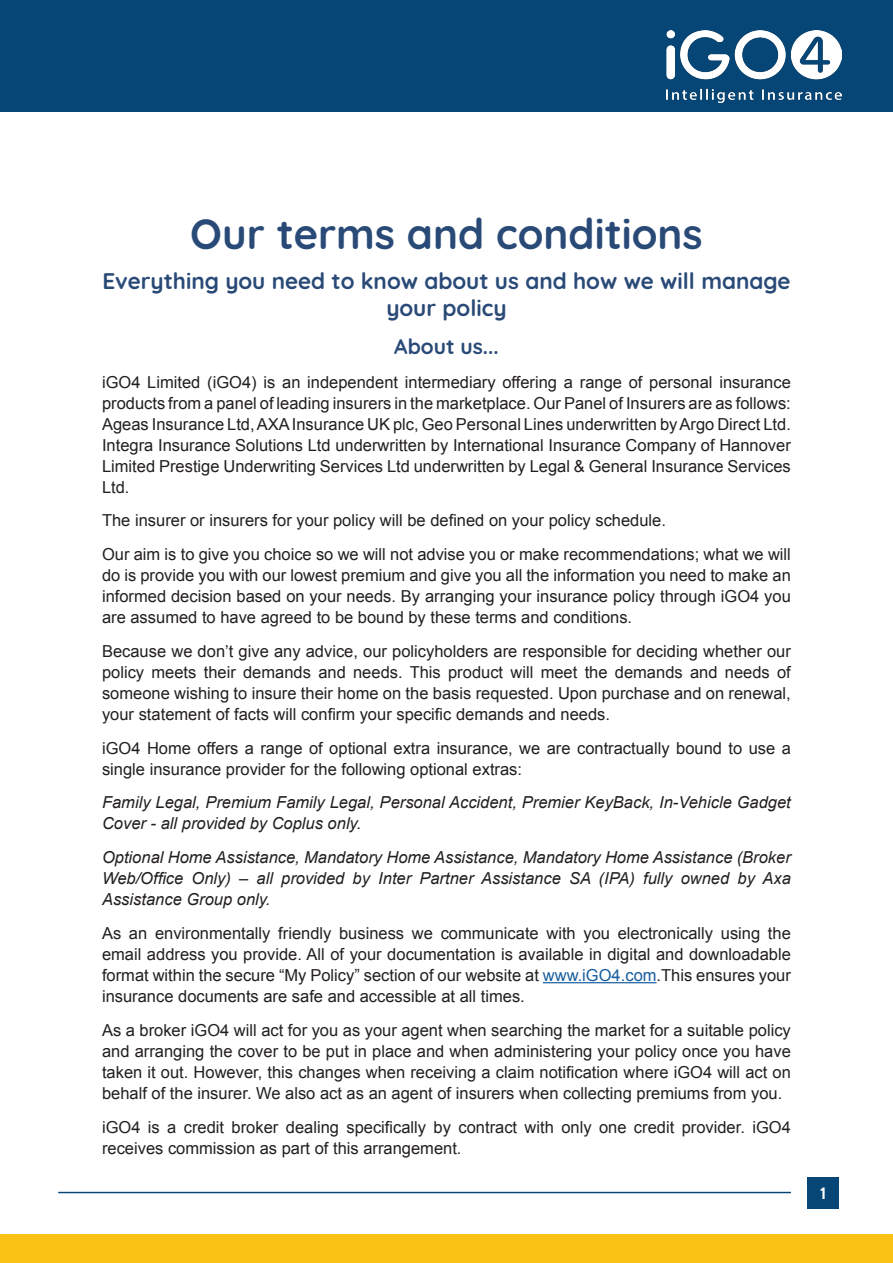
<style>
.page{position:relative;width:893px;height:1263px;background:#fff}
.page>*{position:absolute;margin:0;border:0;box-sizing:border-box;transform-origin:0 0}
.t1{font:700 42px "Quicksand";color:#294a77}
.Header_1{font:700 22.5px/27px "Quicksand";color:#294a77;text-align:center}
.Header_1-2{font:700 21px "Quicksand";color:#294a77}
.t2{font:16.5px/21px "Arial";color:#231f20;text-align:justify}
.t3{font:italic 16.5px/21px "Arial";color:#231f20}
.t4{font:700 16.5px "Brandon Text";color:#fff}
.s1{color:#175d9e}
</style>
<div class="page">
<div style="left:0;top:0;width:893px;height:112px;background:#054676"></div>
<img style="left:666px;top:30px;width:175px;height:72px">
<div style="left:0;top:1234px;width:893px;height:29px;background:#fac214"></div>
<div style="left:807px;top:1177px;width:32px;height:32px;background:#054676"></div>
<hr style="left:58px;top:1192px;width:733px;height:1px;background:#054676">
<hr style="left:543px;top:982px;width:114px;height:1px;background:#175d9e">
<p class="t1" style="left:190px;top:199px;width:514px">Our terms and conditions</p>
<p class="Header_1" style="left:103px;top:265px;width:689px">Everything you need to know about us and how we will manage your policy</p>
<p class="Header_1-2" style="left:394px;top:329px;width:106px">About us...</p>
<p class="t2" style="left:102px;top:371px;width:690px">iGO4 Limited (iGO4) is an independent intermediary offering a range of personal insurance products from a panel of leading insurers in the marketplace. Our Panel of Insurers are as follows:<br>Ageas Insurance Ltd, AXA Insurance UK plc, Geo Personal Lines underwritten by Argo Direct Ltd.<br>Integra Insurance Solutions Ltd underwritten by International Insurance Company of Hannover Limited Prestige Underwriting Services Ltd underwritten by Legal &amp; General Insurance Services Ltd.</p>
<p class="t2" style="left:102px;top:510px;width:565px">The insurer or insurers for your policy will be defined on your policy schedule.</p>
<p class="t2" style="left:102px;top:544px;width:690px">Our aim is to give you choice so we will not advise you or make recommendations; what we will do is provide you with our lowest premium and give you all the information you need to make an informed decision based on your needs. By arranging your insurance policy through iGO4 you are assumed to have agreed to be bound by these terms and conditions.</p>
<p class="t2" style="left:102px;top:640px;width:690px">Because we don’t give any advice, our policyholders are responsible for deciding whether our policy meets their demands and needs. This product will meet the demands and needs of someone wishing to insure their home on the basis requested. Upon purchase and on renewal, your statement of facts will confirm your specific demands and needs.</p>
<p class="t2" style="left:102px;top:737px;width:690px">iGO4 Home offers a range of optional extra insurance, we are contractually bound to use a single insurance provider for the following optional extras:</p>
<p class="t3" style="left:102px;top:792px;width:690px">Family Legal, Premium Family Legal, Personal Accident, Premier KeyBack, In-Vehicle Gadget<br>Cover - all provided by Coplus only.</p>
<p class="t3" style="left:102px;top:847px;width:690px;text-align:justify">Optional Home Assistance, Mandatory Home Assistance, Mandatory Home Assistance (Broker Web/Office Only) – all provided by Inter Partner Assistance SA (IPA) fully owned by Axa Assistance Group only.</p>
<p class="t2" style="left:102px;top:922px;width:690px">As an environmentally friendly business we communicate with you electronically using the email address you provide. All of your documentation is available in digital and downloadable format within the secure “My Policy” section of our website at <span class="s1">www.iGO4.com</span>.This ensures your insurance documents are safe and accessible at all times.</p>
<p class="t2" style="left:102px;top:1019px;width:690px">As a broker iGO4 will act for you as your agent when searching the market for a suitable policy and arranging the cover to be put in place and when administering your policy once you have taken it out. However, this changes when receiving a claim notification where iGO4 will act on behalf of the insurer. We also act as an agent of insurers when collecting premiums from you.</p>
<p class="t2" style="left:102px;top:1116px;width:690px">iGO4 is a credit broker dealing specifically by contract with only one credit provider. iGO4 receives commission as part of this arrangement.</p>
<p class="t4" style="left:820px;top:1182px;width:8px">1</p>
</div>
